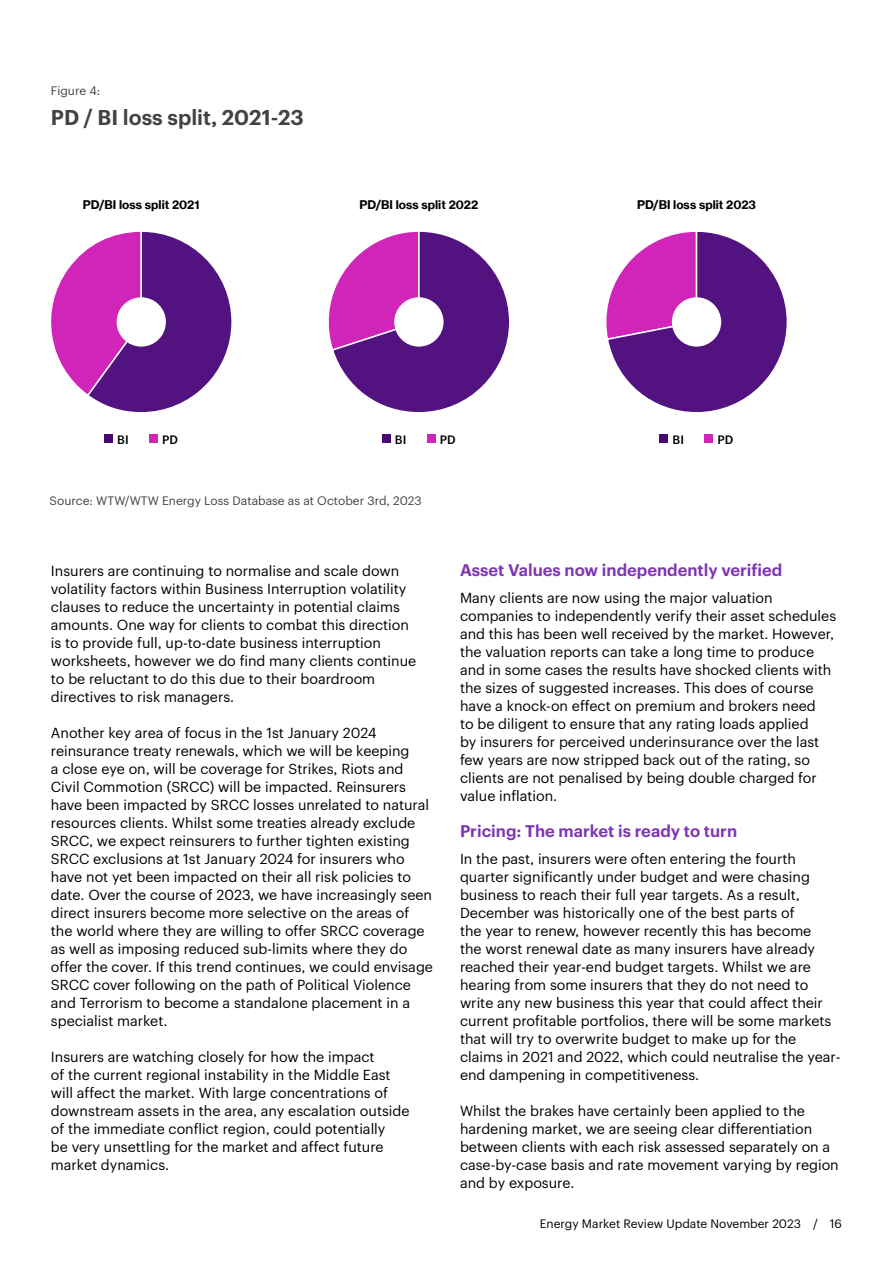
<style>
.page{position:relative;width:893px;height:1263px;background:#fff}
.page>*{position:absolute;margin:0;border:0;box-sizing:border-box;transform-origin:0 0}
.t1{font:600 21px "Graphik";color:#414244}
.t2{font:600 16.5px "Graphik";color:#7f35b2}
.t3{font:14.25px/18px "Graphik";color:#000}
.t4{font:12px "Graphik";color:#414244}
.t5{font:12px "Graphik";color:#000}
.t6{font:500 12px "Graphik";letter-spacing:.015em;color:#000}
.t7{font:11.7px "N Haas Grotesk TX Pro 75 Bd";color:#000}
</style>
<div class="page">
<svg style="left:51px;top:231px;width:181px;height:181px"></svg>
<div style="left:117px;top:297px;width:49px;height:50px;background:#fff;border-radius:50%"></div>
<svg style="left:328px;top:231px;width:181px;height:181px"></svg>
<div style="left:394px;top:297px;width:50px;height:50px;background:#fff;border-radius:50%"></div>
<svg style="left:606px;top:231px;width:181px;height:181px"></svg>
<div style="left:672px;top:297px;width:49px;height:50px;background:#fff;border-radius:50%"></div>
<div style="left:104px;top:434px;width:9px;height:9px;background:#48086f"></div>
<div style="left:382px;top:434px;width:9px;height:9px;background:#48086f"></div>
<div style="left:660px;top:434px;width:8px;height:9px;background:#48086f"></div>
<div style="left:149px;top:434px;width:9px;height:9px;background:#d124b8"></div>
<div style="left:427px;top:434px;width:8px;height:9px;background:#d124b8"></div>
<div style="left:704px;top:434px;width:9px;height:9px;background:#d124b8"></div>
<p class="t4" style="left:51px;top:82px;width:51px">Figure 4:</p>
<h1 class="t1" style="left:51px;top:102px;width:254px">PD / BI loss split, 2021-23</h1>
<p class="t7" style="left:83px;top:198px;width:118px">PD/BI loss split 2021</p>
<p class="t7" style="left:359px;top:198px;width:120px">PD/BI loss split 2022</p>
<p class="t7" style="left:637px;top:198px;width:121px">PD/BI loss split 2023</p>
<p class="t6" style="left:117px;top:431px;width:13px">BI</p>
<p class="t6" style="left:162px;top:431px;width:17px">PD</p>
<p class="t6" style="left:395px;top:431px;width:13px">BI</p>
<p class="t6" style="left:440px;top:431px;width:17px">PD</p>
<p class="t6" style="left:672px;top:431px;width:13px">BI</p>
<p class="t6" style="left:717px;top:431px;width:17px">PD</p>
<p class="t4" style="left:50px;top:492px;width:374px">Source: WTW/WTW Energy Loss Database as at October 3rd, 2023</p>
<p class="t3" style="left:51px;top:561px;width:367px">Insurers are continuing to normalise and scale down volatility factors within Business Interruption volatility clauses to reduce the uncertainty in potential claims amounts. One way for clients to combat this direction is to provide full, up-to-date business interruption worksheets, however we do find many clients continue to be reluctant to do this due to their boardroom directives to risk managers.</p>
<p class="t3" style="left:51px;top:723px;width:384px">Another key area of focus in the 1st January 2024 reinsurance treaty renewals, which we will be keeping<br>a close eye on, will be coverage for Strikes, Riots and Civil Commotion (SRCC) will be impacted. Reinsurers have been impacted by SRCC losses unrelated to natural resources clients. Whilst some treaties already exclude SRCC, we expect reinsurers to further tighten existing SRCC exclusions at 1st January 2024 for insurers who have not yet been impacted on their all risk policies to date. Over the course of 2023, we have increasingly seen direct insurers become more selective on the areas of the world where they are willing to offer SRCC coverage as well as imposing reduced sub-limits where they do offer the cover. If this trend continues, we could envisage SRCC cover following on the path of Political Violence and Terrorism to become a standalone placement in a specialist market.</p>
<p class="t3" style="left:51px;top:1046px;width:360px">Insurers are watching closely for how the impact<br>of the current regional instability in the Middle East will affect the market. With large concentrations of downstream assets in the area, any escalation outside of the immediate conflict region, could potentially<br>be very unsettling for the market and affect future market dynamics.</p>
<p class="t2" style="left:460px;top:557px;width:324px">Asset Values now independently verified</p>
<p class="t3" style="left:460px;top:588px;width:378px">Many clients are now using the major valuation companies to independently verify their asset schedules and this has been well received by the market. However, the valuation reports can take a long time to produce and in some cases the results have shocked clients with the sizes of suggested increases. This does of course have a knock-on effect on premium and brokers need<br>to be diligent to ensure that any rating loads applied<br>by insurers for perceived underinsurance over the last few years are now stripped back out of the rating, so clients are not penalised by being double charged for value inflation.</p>
<p class="t2" style="left:460px;top:818px;width:279px">Pricing: The market is ready to turn</p>
<p class="t3" style="left:460px;top:849px;width:382px">In the past, insurers were often entering the fourth quarter significantly under budget and were chasing business to reach their full year targets. As a result, December was historically one of the best parts of<br>the year to renew, however recently this has become<br>the worst renewal date as many insurers have already reached their year-end budget targets. Whilst we are hearing from some insurers that they do not need to write any new business this year that could affect their current profitable portfolios, there will be some markets that will try to overwrite budget to make up for the claims in 2021 and 2022, which could neutralise the year&shy;end dampening in competitiveness.</p>
<p class="t3" style="left:460px;top:1101px;width:380px">Whilst the brakes have certainly been applied to the hardening market, we are seeing clear differentiation between clients with each risk assessed separately on a case-by-case basis and rate movement varying by region and by exposure.</p>
<p class="t5" style="left:540px;top:1215px;width:304px">Energy Market Review Update November 2023 / 16</p>
</div>
